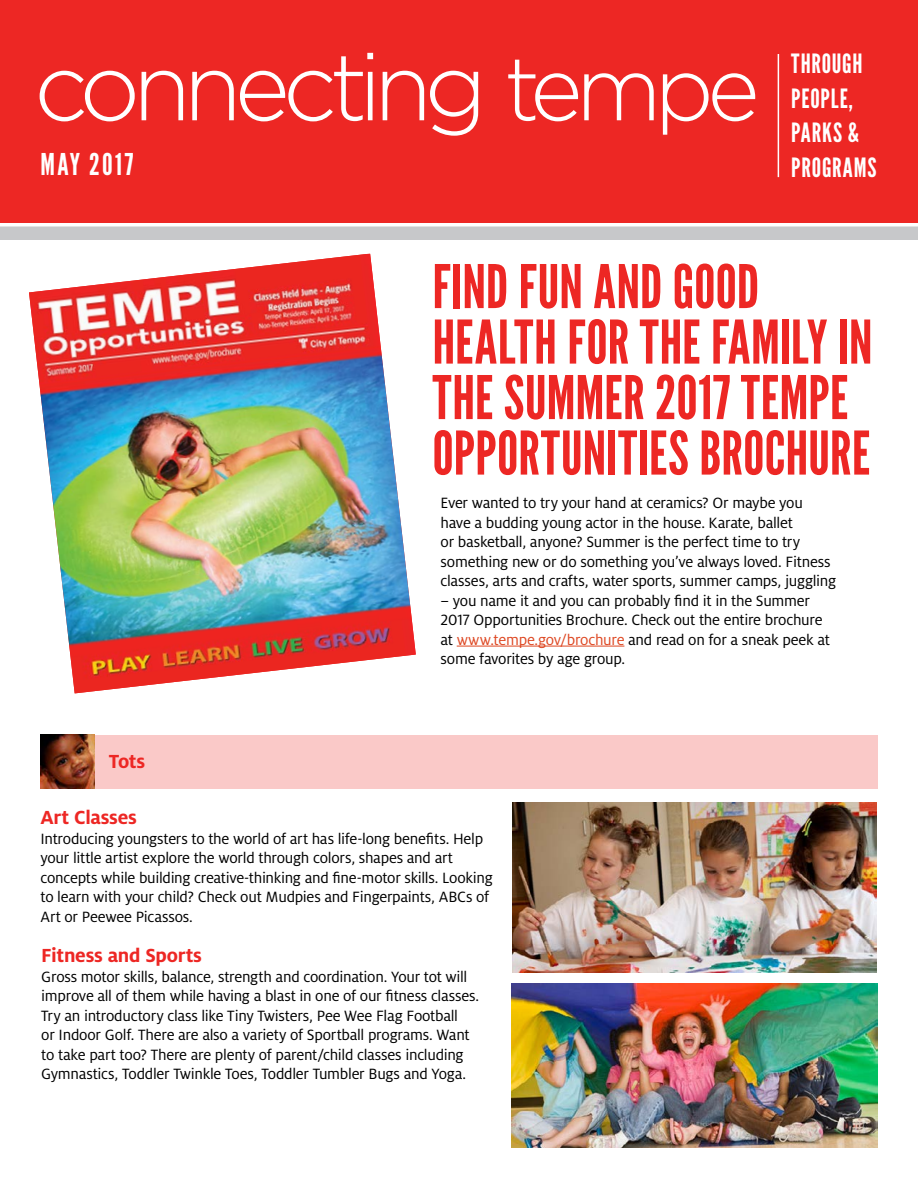
<style>
.page{position:relative;width:918px;height:1188px;background:#fff}
.page>*{position:absolute;margin:0;border:0;box-sizing:border-box;transform-origin:0 0}
.t1{font:300 94.95px "Gotham";letter-spacing:-.08em;color:#fff}
.t2{font:60px/55.5px "League Gothic";color:#ed2724}
.t3{font:30px "League Gothic";letter-spacing:.08em;color:#fff}
.t4{font:26.55px/34.5px "League Gothic";letter-spacing:.03em;color:#fff}
.t5{font:700 21px "Milo OT";letter-spacing:-.015em;color:#ed2724}
.t6{font:16.5px/19.5px "Milo OT";letter-spacing:-.015em;color:#000}
.s1{font-size:90px}
.s2{color:#de4823}
</style>
<div class="page">
<div style="left:40px;top:735px;width:838px;height:54px;background:#fac9c8"></div>
<img style="left:40px;top:735px;width:54px;height:54px">
<img style="left:29px;top:254px;width:387px;height:439px">
<div style="left:0;top:226px;width:918px;height:14px;background:#c7c8ca"></div>
<div style="left:0;top:0;width:918px;height:223px;background:#ed2724"></div>
<hr style="left:778px;top:54px;width:1px;height:123px;background:#fff">
<hr style="left:457px;top:646px;width:167px;height:1px;background:#de4823">
<img style="left:513px;top:802px;width:363px;height:171px">
<img style="left:512px;top:984px;width:365px;height:164px">
<h1 class="t1" style="left:34px;top:35px;width:727px">connecting <span class="s1">tempe</span></h1>
<h3 class="t3" style="left:40px;top:146px;width:94px">MAY 2017</h3>
<h3 class="t4" style="left:791px;top:47px;width:87px">THROUGH<br>PEOPLE,<br>PARKS &amp;<br>PROGRAMS</h3>
<p class="t5" style="left:109px;top:750px;width:38px">Tots</p>
<h2 class="t2" style="left:432px;top:259px;width:442px">FIND FUN AND GOOD<br>HEALTH FOR THE FAMILY IN<br>THE SUMMER 2017 TEMPE<br>OPPORTUNITIES BROCHURE</h2>
<p class="t6" style="left:441px;top:493px;width:397px">Ever wanted to try your hand at ceramics? Or maybe you have a budding young actor in the house. Karate, ballet<br>or basketball, anyone? Summer is the perfect time to try something new or do something you’ve always loved. Fitness classes, arts and crafts, water sports, summer camps, juggling</p>
<p class="t6" style="left:441px;top:591px;width:391px">– you name it and you can probably find it in the Summer 2017 Opportunities Brochure. Check out the entire brochure at <span class="s2">www.tempe.gov/brochure</span> and read on for a sneak peek at some favorites by age group.</p>
<p class="t5" style="left:40px;top:806px;width:98px">Art Classes</p>
<p class="t6" style="left:41px;top:829px;width:454px">Introducing youngsters to the world of art has life-long benefits. Help your little artist explore the world through colors, shapes and art concepts while building creative-thinking and fine-motor skills. Looking to learn with your child? Check out Mudpies and Fingerpaints, ABCs of Art or Peewee Picassos.</p>
<p class="t5" style="left:41px;top:944px;width:162px">Fitness and Sports</p>
<p class="t6" style="left:41px;top:967px;width:439px">Gross motor skills, balance, strength and coordination. Your tot will improve all of them while having a blast in one of our fitness classes.<br>Try an introductory class like Tiny Twisters, Pee Wee Flag Football<br>or Indoor Golf. There are also a variety of Sportball programs. Want to take part too? There are plenty of parent/child classes including Gymnastics, Toddler Twinkle Toes, Toddler Tumbler Bugs and Yoga.</p>
</div>
